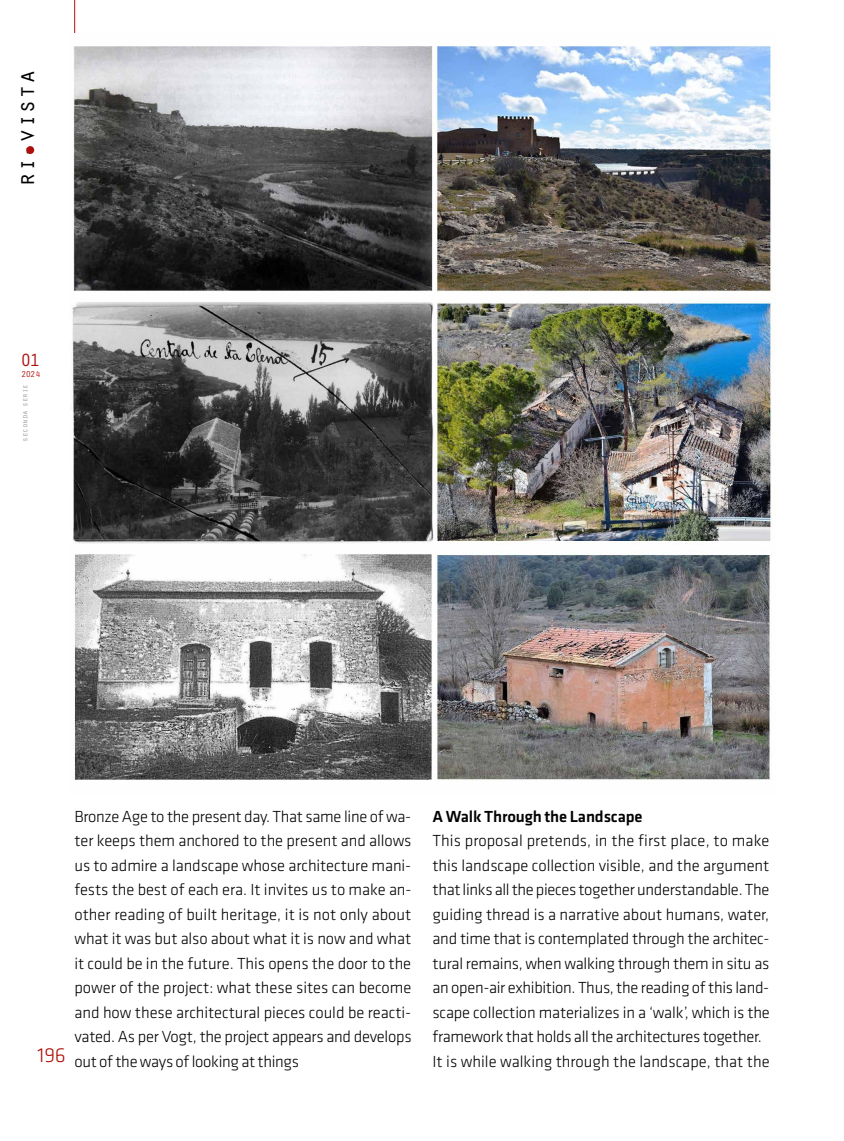
<style>
.page{position:relative;width:844px;height:1141px;background:#fff}
.page>*{position:absolute;margin:0;border:0;box-sizing:border-box;transform-origin:0 0}
.t1{font:24.5px "Orator Std";color:#000}
.t2{font:300 21px "Klavika";color:#ae0f0a}
.t3{font:18.38px "Orator Std";color:#ae0f0a}
.t4{font:300 16.62px/24.5px "Klavika";letter-spacing:-.015em;color:#000;text-align:justify}
.t5{font:500 16.62px "Klavika";letter-spacing:-.01em;color:#000}
.t6{font:8.75px "Orator Std";color:#ae0f0a}
.t7{font:7.88px "Orator Std";letter-spacing:-.025em;color:#9d9d9c}
</style>
<div class="page">
<svg style="left:74px;top:0;width:2px;height:33px"></svg>
<div style="left:26px;top:146px;width:8px;height:8px;background:#ae0f0a;border-radius:50%"></div>
<img style="left:71px;top:46px;width:704px;height:734px">
<h1 class="t1" style="left:9px;top:187px;width:119px;rotate:-90deg">ri-vista</h1>
<p class="t3" style="left:20px;top:347px;width:22px">01</p>
<p class="t6" style="left:21px;top:368px;width:21px">2024</p>
<p class="t7" style="left:19px;top:442px;width:59px;rotate:-90deg">seconda serie</p>
<p class="t2" style="left:37px;top:1044px;width:30px">196</p>
<p class="t4" style="left:74px;top:804px;width:338px">Bronze Age to the present day. That same line of wa&shy;ter keeps them anchored to the present and allows us to admire a landscape whose architecture mani&shy;fests the best of each era. It invites us to make an&shy;other reading of built heritage, it is not only about what it was but also about what it is now and what it could be in the future. This opens the door to the power of the project: what these sites can become and how these architectural pieces could be reacti&shy;vated. As per Vogt, the project appears and develops out of the ways of looking at things</p>
<p class="t5" style="left:432px;top:807px;width:211px">A Walk Through the Landscape</p>
<p class="t4" style="left:432px;top:829px;width:339px;text-align:left">This proposal pretends, in the first place, to make this landscape collection visible, and the argument that links all the pieces together understandable. The guiding thread is a narrative about humans, water, and time that is contemplated through the architec&shy;tural remains, when walking through them in situ as an open-air exhibition. Thus, the reading of this land&shy;scape collection materializes in a ‘walk’, which is the framework that holds all the architectures together.<br>It is while walking through the landscape, that the</p>
</div>
